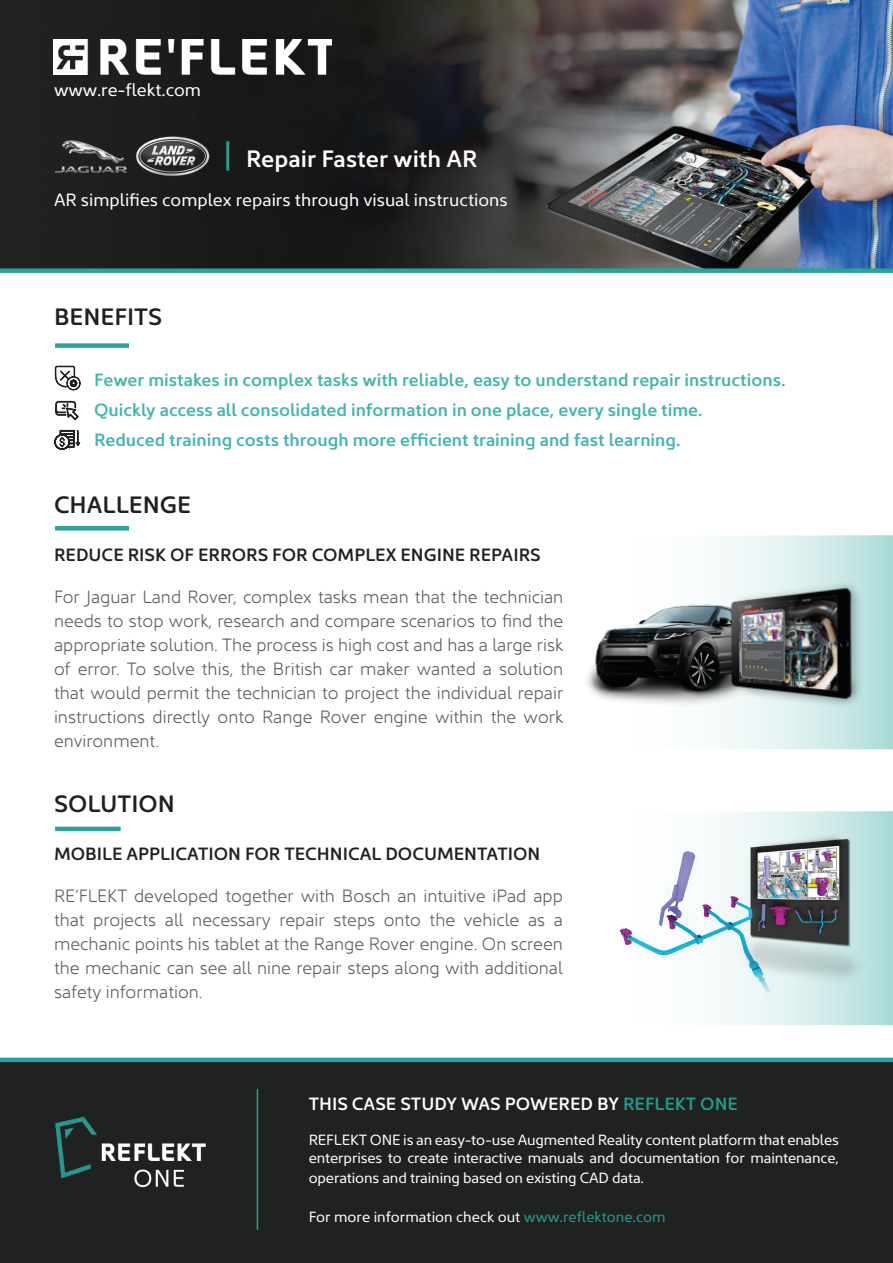
<style>
.page{position:relative;width:893px;height:1263px;background:#fff}
.page>*{position:absolute;margin:0;border:0;box-sizing:border-box;transform-origin:0 0}
.t1{font:600 24px "Kyrial Sans Pro";color:#231f20}
.t2{font:600 24px "Kyrial Sans Pro";color:#fff}
.t3{font:300 18px/24px "Kyrial Sans Pro";color:#57585a;text-align:justify}
.t4{font:600 18px/30px "Kyrial Sans Pro";color:#42b6b0}
.t5{font:600 18px "Kyrial Sans Pro";color:#231f20}
.t6{font:18px "Kyrial Sans Pro";color:#fff}
.t7{font:600 18px "Kyrial Sans Pro";color:#fff}
.t8{font:15px/18px "Kyrial Sans Pro";letter-spacing:-.01em;color:#fff}
.s1{font-size:33px;color:#28a49d}
.s2{color:#1f9b95}
</style>
<div class="page">
<svg style="left:721px;top:535px;width:172px;height:214px;background:#cce9e7"></svg>
<svg style="left:721px;top:811px;width:172px;height:214px;background:#c9e8e6"></svg>
<img style="left:0;top:0;width:893px;height:268px">
<img style="left:587px;top:570px;width:280px;height:152px">
<img style="left:616px;top:834px;width:251px;height:166px">
<svg style="left:54px;top:430px;width:26px;height:20px"></svg>
<svg style="left:55px;top:365px;width:26px;height:26px"></svg>
<svg style="left:55px;top:401px;width:24px;height:20px"></svg>
<div style="left:0;top:1062px;width:893px;height:201px;background:#1f2220"></div>
<div style="left:0;top:268px;width:893px;height:5px;background:#28a49d"></div>
<hr style="left:55px;top:526px;width:74px;height:4px;background:#28a49d">
<div style="left:55px;top:343px;width:74px;height:5px;background:#28a49d"></div>
<hr style="left:55px;top:827px;width:66px;height:4px;background:#28a49d">
<hr style="left:0;top:1058px;width:893px;height:4px;background:#28a49d">
<img style="left:55px;top:1116px;width:151px;height:72px">
<hr style="left:257px;top:1089px;width:1px;height:141px;background:#28a49d">
<img style="left:54px;top:39px;width:278px;height:35px">
<img style="left:132px;top:131px;width:81px;height:51px">
<img style="left:55px;top:136px;width:76px;height:40px">
<p class="t6" style="left:54px;top:77px;width:149px">www.re-flekt.com</p>
<h1 class="t2" style="left:224px;top:141px;width:255px"><span class="s1">|</span> Repair Faster with AR</h1>
<p class="t6" style="left:54px;top:187px;width:455px">AR simplifies complex repairs through visual instructions</p>
<h1 class="t1" style="left:54px;top:300px;width:110px">BENEFITS</h1>
<p class="t4" style="left:94px;top:363px;width:693px">Fewer mistakes in complex tasks with reliable, easy to understand repair instructions.<br>Quickly access all consolidated information in one place, every single time.<br>Reduced training costs through more efficient training and fast learning.</p>
<h1 class="t1" style="left:54px;top:487px;width:139px">CHALLENGE</h1>
<p class="t5" style="left:54px;top:542px;width:488px">REDUCE RISK OF ERRORS FOR COMPLEX ENGINE REPAIRS</p>
<p class="t3" style="left:54px;top:583px;width:511px">For Jaguar Land Rover, complex tasks mean that the technician needs to stop work, research and compare scenarios to find the appropriate solution. The process is high cost and has a large risk of error. To solve this, the British car maker wanted a solution that would permit the technician to project the individual repair instructions directly onto Range Rover engine within the work environment.</p>
<h1 class="t1" style="left:54px;top:786px;width:122px">SOLUTION</h1>
<p class="t5" style="left:54px;top:841px;width:488px">MOBILE APPLICATION FOR TECHNICAL DOCUMENTATION</p>
<p class="t3" style="left:54px;top:882px;width:510px">RE’FLEKT developed together with Bosch an intuitive iPad app that projects all necessary repair steps onto the vehicle as a mechanic points his tablet at the Range Rover engine. On screen the mechanic can see all nine repair steps along with additional safety information.</p>
<p class="t7" style="left:309px;top:1091px;width:431px">THIS CASE STUDY WAS POWERED BY <span class="s2">REFLEKT ONE</span></p>
<p class="t8" style="left:309px;top:1130px;width:532px">REFLEKT ONE is an easy-to-use Augmented Reality content platform that enables enterprises to create interactive manuals and documentation for maintenance,</p>
<p class="t8" style="left:309px;top:1168px;width:337px">operations and training based on existing CAD data.</p>
<p class="t8" style="left:309px;top:1207px;width:358px">For more information check out <span class="s2">www.reflektone.com</span></p>
</div>
